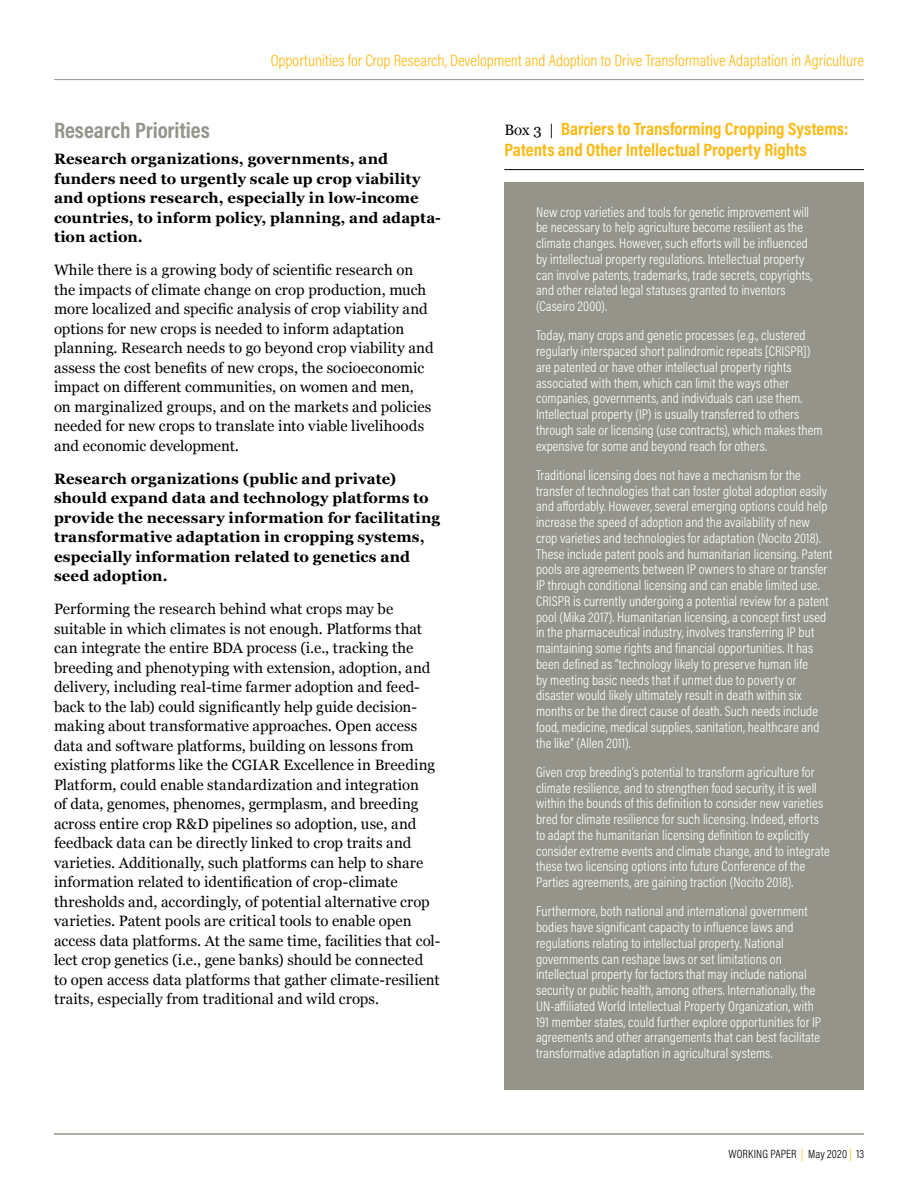
<style>
.page{position:relative;width:918px;height:1188px;background:#fff}
.page>*{position:absolute;margin:0;border:0;box-sizing:border-box;transform-origin:0 0}
.t1{font:700 22.5px "Acumin Pro Cond";color:#94948b}
.t2{font:700 18px/21px "Acumin Pro Cond";color:#fdb913}
.t3{font:300 16.5px "Acumin Pro Cond";color:#fdb913}
.t4{font:15px/19.5px "Georgia";letter-spacing:.005em;color:#000}
.t5{font:700 15px/19.5px "Georgia";letter-spacing:.01em;color:#000}
.t6{font:300 14.25px/15.8px "Acumin Pro Cond";letter-spacing:.005em;color:#fff}
.t7{font:300 12px "Acumin Pro Cond";letter-spacing:.015em;color:#000}
.s1{font-family:"Georgia";font-weight:400;font-size:15px;color:#000}
.s2{color:#fdb913}
</style>
<div class="page">
<hr style="left:54px;top:1134px;width:810px;height:1px;background:#94948b">
<hr style="left:54px;top:79px;width:810px;height:1px;background:#94948b">
<div style="left:504px;top:182px;width:360px;height:908px;background:#94948b"></div>
<hr style="left:504px;top:169px;width:360px;height:1px;background:#000">
<p class="t3" style="left:271px;top:50px;width:595px">Opportunities for Crop Research, Development and Adoption to Drive Transformative Adaptation in Agriculture</p>
<h1 class="t1" style="left:54px;top:115px;width:157px">Research Priorities</h1>
<p class="t5" style="left:54px;top:149px;width:388px">Research organizations, governments, and funders need to urgently scale up crop viability and options research, especially in low-income countries, to inform policy, planning, and adapta&shy;tion action.</p>
<p class="t4" style="left:54px;top:260px;width:381px">While there is a growing body of scientific research on the impacts of climate change on crop production, much more localized and specific analysis of crop viability and options for new crops is needed to inform adaptation planning. Research needs to go beyond crop viability and assess the cost benefits of new crops, the socioeconomic impact on different communities, on women and men, on marginalized groups, and on the markets and policies needed for new crops to translate into viable livelihoods and economic development.</p>
<p class="t5" style="left:54px;top:468px;width:388px">Research organizations (public and private) should expand data and technology platforms to provide the necessary information for facilitating transformative adaptation in cropping systems, especially information related to genetics and seed adoption.</p>
<p class="t4" style="left:54px;top:599px;width:388px">Performing the research behind what crops may be suitable in which climates is not enough. Platforms that can integrate the entire BDA process (i.e., tracking the breeding and phenotyping with extension, adoption, and delivery, including real-time farmer adoption and feed&shy;back to the lab) could significantly help guide decision&shy;making about transformative approaches. Open access data and software platforms, building on lessons from existing platforms like the CGIAR Excellence in Breeding Platform, could enable standardization and integration<br>of data, genomes, phenomes, germplasm, and breeding across entire crop R&amp;D pipelines so adoption, use, and feedback data can be directly linked to crop traits and varieties. Additionally, such platforms can help to share information related to identification of crop-climate thresholds and, accordingly, of potential alternative crop varieties. Patent pools are critical tools to enable open access data platforms. At the same time, facilities that col&shy;lect crop genetics (i.e., gene banks) should be connected<br>to open access data platforms that gather climate-resilient traits, especially from traditional and wild crops.</p>
<p class="t2" style="left:504px;top:118px;width:346px"><span class="s1">Box 3 |</span> Barriers to Transforming Cropping Systems:<br>Patents and Other Intellectual Property Rights</p>
<p class="t6" style="left:536px;top:204px;width:278px">New crop varieties and tools for genetic improvement will be necessary to help agriculture become resilient as the climate changes. However, such efforts will be influenced by intellectual property regulations. Intellectual property can involve patents, trademarks, trade secrets, copyrights, and other related legal statuses granted to inventors (Caseiro 2000).</p>
<p class="t6" style="left:536px;top:327px;width:288px">Today, many crops and genetic processes (e.g., clustered regularly interspaced short palindromic repeats [CRISPR]) are patented or have other intellectual property rights associated with them, which can limit the ways other companies, governments, and individuals can use them.<br>Intellectual property (IP) is usually transferred to others through sale or licensing (use contracts), which makes them expensive for some and beyond reach for others.</p>
<p class="t6" style="left:536px;top:467px;width:298px">Traditional licensing does not have a mechanism for the transfer of technologies that can foster global adoption easily and affordably. However, several emerging options could help increase the speed of adoption and the availability of new crop varieties and technologies for adaptation (Nocito 2018).<br>These include patent pools and humanitarian licensing. Patent pools are agreements between IP owners to share or transfer IP through conditional licensing and can enable limited use.<br>CRISPR is currently undergoing a potential review for a patent pool (Mika 2017). Humanitarian licensing, a concept first used in the pharmaceutical industry, involves transferring IP but maintaining some rights and financial opportunities. It has been defined as “technology likely to preserve human life<br>by meeting basic needs that if unmet due to poverty or disaster would likely ultimately result in death within six months or be the direct cause of death. Such needs include food, medicine, medical supplies, sanitation, healthcare and the like” (Allen 2011).</p>
<p class="t6" style="left:536px;top:764px;width:295px">Given crop breeding’s potential to transform agriculture for climate resilience, and to strengthen food security, it is well within the bounds of this definition to consider new varieties bred for climate resilience for such licensing. Indeed, efforts to adapt the humanitarian licensing definition to explicitly consider extreme events and climate change, and to integrate these two licensing options into future Conference of the Parties agreements, are gaining traction (Nocito 2018).</p>
<p class="t6" style="left:536px;top:903px;width:287px">Furthermore, both national and international government bodies have significant capacity to influence laws and regulations relating to intellectual property. National governments can reshape laws or set limitations on intellectual property for factors that may include national security or public health, among others. Internationally, the UN-affiliated World Intellectual Property Organization, with 191 member states, could further explore opportunities for IP agreements and other arrangements that can best facilitate transformative adaptation in agricultural systems.</p>
<p class="t7" style="left:728px;top:1146px;width:137px">WORKING PAPER <span class="s2">|</span> May 2020 <span class="s2">|</span> 13</p>
</div>
